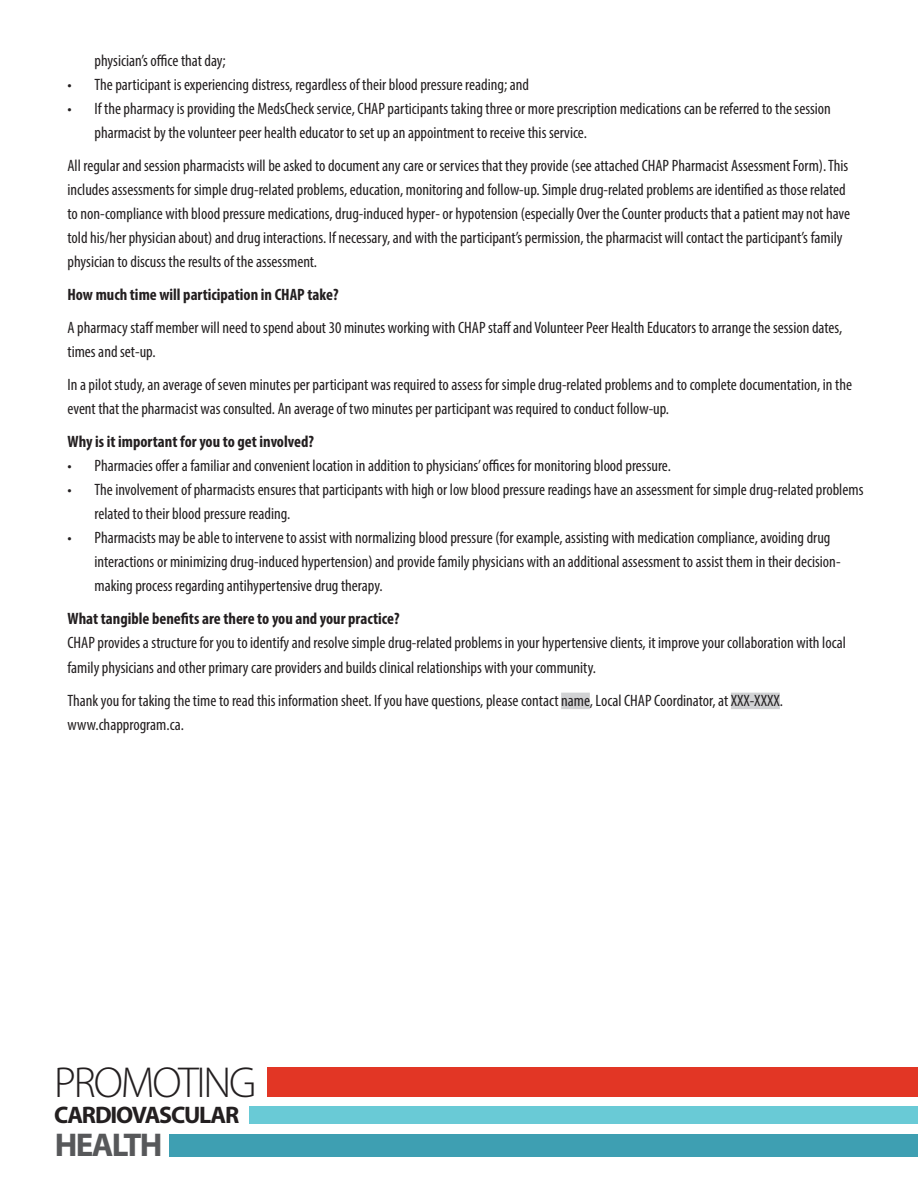
<style>
.page{position:relative;width:918px;height:1188px;background:#fff}
.page>*{position:absolute;margin:0;border:0;box-sizing:border-box;transform-origin:0 0}
.t1{font:300 43.5px "Myriad Pro";letter-spacing:-.05em;color:#231f20}
.t2{font:700 33px "Myriad Pro";letter-spacing:-.05em;color:#57585a}
.t3{font:700 24px "Myriad Pro";letter-spacing:-.05em;color:#231f20}
.t4{font:condensed 16.5px/24px "Myriad Pro";color:#231f20}
.t5{font:700 condensed 16.5px "Myriad Pro";color:#231f20}
</style>
<div class="page">
<div style="left:561px;top:693px;width:29px;height:16px;background:#d1d2d4"></div>
<div style="left:731px;top:693px;width:49px;height:16px;background:#d1d2d4"></div>
<div style="left:267px;top:1067px;width:651px;height:29px;background:#e23625"></div>
<div style="left:250px;top:1106px;width:668px;height:18px;background:#69cad6"></div>
<div style="left:169px;top:1135px;width:749px;height:22px;background:#3e9fb2"></div>
<p class="t4" style="left:94px;top:49px;width:133px">physician’s office that day;</p>
<p class="t4" style="left:68px;top:73px;width:463px">• The participant is experiencing distress, regardless of their blood pressure reading; and</p>
<p class="t4" style="left:94px;top:97px;width:738px;text-indent:-27px">• If the pharmacy is providing the MedsCheck service, CHAP participants taking three or more prescription medications can be referred to the session pharmacist by the volunteer peer health educator to set up an appointment to receive this service.</p>
<p class="t4" style="left:68px;top:154px;width:784px">All regular and session pharmacists will be asked to document any care or services that they provide (see attached CHAP Pharmacist Assessment Form). This includes assessments for simple drug-related problems, education, monitoring and follow-up. Simple drug-related problems are identified as those related to non-compliance with blood pressure medications, drug-induced hyper- or hypotension (especially Over the Counter products that a patient may not have told his/her physician about) and drug interactions. If necessary, and with the participant’s permission, the pharmacist will contact the participant’s family physician to discuss the results of the assessment.</p>
<p class="t5" style="left:68px;top:285px;width:273px">How much time will participation in CHAP take?</p>
<p class="t4" style="left:68px;top:316px;width:776px">A pharmacy staff member will need to spend about 30 minutes working with CHAP staff and Volunteer Peer Health Educators to arrange the session dates, times and set-up.</p>
<p class="t4" style="left:68px;top:373px;width:786px">In a pilot study, an average of seven minutes per participant was required to assess for simple drug-related problems and to complete documentation, in the event that the pharmacist was consulted. An average of two minutes per participant was required to conduct follow-up.</p>
<p class="t5" style="left:68px;top:432px;width:248px">Why is it important for you to get involved?</p>
<p class="t4" style="left:68px;top:454px;width:605px">• Pharmacies offer a familiar and convenient location in addition to physicians’ offices for monitoring blood pressure.</p>
<p class="t4" style="left:94px;top:478px;width:770px;text-indent:-27px">• The involvement of pharmacists ensures that participants with high or low blood pressure readings have an assessment for simple drug-related problems related to their blood pressure reading.</p>
<p class="t4" style="left:94px;top:526px;width:748px;text-indent:-27px">• Pharmacists may be able to intervene to assist with normalizing blood pressure (for example, assisting with medication compliance, avoiding drug interactions or minimizing drug-induced hypertension) and provide family physicians with an additional assessment to assist them in their decision&shy;making process regarding antihypertensive drug therapy.</p>
<p class="t5" style="left:68px;top:609px;width:334px">What tangible benefits are there to you and your practice?</p>
<p class="t4" style="left:68px;top:631px;width:780px">CHAP provides a structure for you to identify and resolve simple drug-related problems in your hypertensive clients, it improve your collaboration with local family physicians and other primary care providers and builds clinical relationships with your community.</p>
<p class="t4" style="left:68px;top:688px;width:717px">Thank you for taking the time to read this information sheet. If you have questions, please contact name, Local CHAP Coordinator, at XXX-XXXX. www.chapprogram.ca.</p>
<h1 class="t1" style="left:54px;top:1057px;width:204px">PROMOTING</h1>
<h3 class="t3" style="left:54px;top:1099px;width:187px">CARDIOVASCULAR</h3>
<h2 class="t2" style="left:55px;top:1123px;width:110px">HEALTH</h2>
</div>
